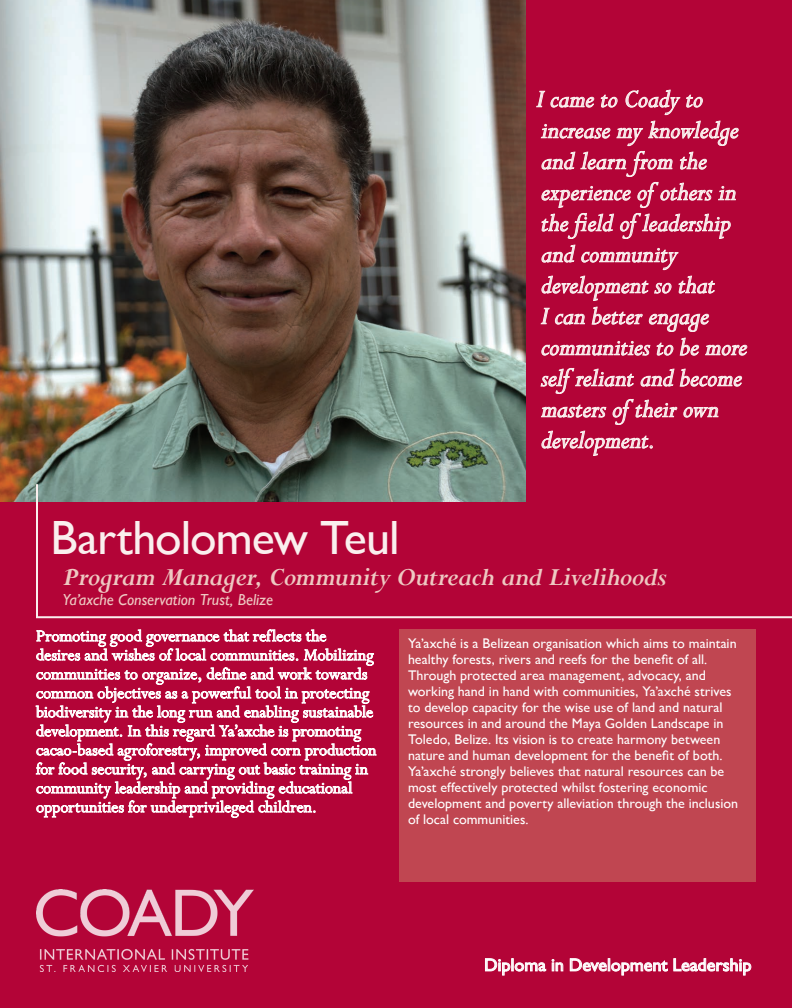
<style>
.page{position:relative;width:792px;height:1008px;background:#b30437}
.page>*{position:absolute;margin:0;border:0;box-sizing:border-box;transform-origin:0 0}
.t1{font:48px "Gill Sans";letter-spacing:-.02em;color:#faefee}
.t2{font:italic 28px/31px "Perpetua";letter-spacing:-.005em;color:#faefee}
.t3{font:italic 700 28px "Perpetua";letter-spacing:-.02em;color:#eec9c2}
.t4{font:18px/19px "Perpetua";color:#fff}
.t5{font:18px "Gill Sans";color:#fff}
.t6{font:italic 16px "Gill Sans";color:#eec9c2}
.t7{font:14px/16px "Gill Sans";color:#fff}
</style>
<div class="page">
<svg style="left:536px;top:90px;width:202px;height:149px"></svg>
<svg style="left:542px;top:245px;width:33px;height:17px"></svg>
<svg style="left:581px;top:248px;width:97px;height:22px"></svg>
<svg style="left:542px;top:276px;width:106px;height:25px"></svg>
<svg style="left:655px;top:283px;width:16px;height:10px"></svg>
<svg style="left:679px;top:276px;width:36px;height:17px"></svg>
<svg style="left:541px;top:308px;width:8px;height:16px"></svg>
<svg style="left:555px;top:314px;width:30px;height:10px"></svg>
<svg style="left:592px;top:307px;width:51px;height:17px"></svg>
<svg style="left:649px;top:314px;width:60px;height:18px"></svg>
<svg style="left:542px;top:341px;width:108px;height:14px"></svg>
<svg style="left:657px;top:343px;width:16px;height:12px"></svg>
<svg style="left:680px;top:338px;width:19px;height:17px"></svg>
<svg style="left:705px;top:345px;width:42px;height:10px"></svg>
<svg style="left:541px;top:368px;width:201px;height:88px"></svg>
<img style="left:0;top:0;width:526px;height:501px">
<svg style="left:35px;top:482px;width:757px;height:137px"></svg>
<div style="left:399px;top:630px;width:357px;height:252px;background:#c04651"></div>
<img style="left:36px;top:890px;width:218px;height:82px">
<svg style="left:36px;top:630px;width:340px;height:188px"></svg>
<svg style="left:485px;top:958px;width:61px;height:17px"></svg>
<svg style="left:552px;top:959px;width:11px;height:12px"></svg>
<svg style="left:570px;top:958px;width:98px;height:17px"></svg>
<svg style="left:674px;top:958px;width:77px;height:17px"></svg>
<p class="t2" style="left:536px;top:82px;width:212px">I came to Coady to increase my knowledge and learn from the experience of others in the field of leadership and community development so that<br>I can better engage communities to be more self reliant and become masters of their own development.</p>
<h1 class="t1" style="left:50px;top:510px;width:351px">Bartholomew Teul</h1>
<h2 class="t3" style="left:62px;top:559px;width:606px">Program Manager, Community Outreach and Livelihoods</h2>
<p class="t6" style="left:62px;top:591px;width:212px">Ya’axche Conservation Trust, Belize</p>
<p class="t4" style="left:36px;top:626px;width:342px">Promoting good governance that reflects the<br>desires and wishes of local communities. Mobilizing communities to organize, define and work towards common objectives as a powerful tool in protecting biodiversity in the long run and enabling sustainable development. In this regard Ya’axche is promoting cacao-based agroforestry, improved corn production for food security, and carrying out basic training in community leadership and providing educational opportunities for underprivileged children.</p>
<p class="t7" style="left:408px;top:636px;width:332px">Ya’axché is a Belizean organisation which aims to maintain healthy forests, rivers and reefs for the benefit of all.<br>Through protected area management, advocacy, and working hand in hand with communities, Ya’axché strives to develop capacity for the wise use of land and natural resources in and around the Maya Golden Landscape in Toledo, Belize. Its vision is to create harmony between nature and human development for the benefit of both.<br>Ya’axché strongly believes that natural resources can be most effectively protected whilst fostering economic development and poverty alleviation through the inclusion of local communities.</p>
<p class="t5" style="left:484px;top:954px;width:269px">Diploma in Development Leadership</p>
</div>
